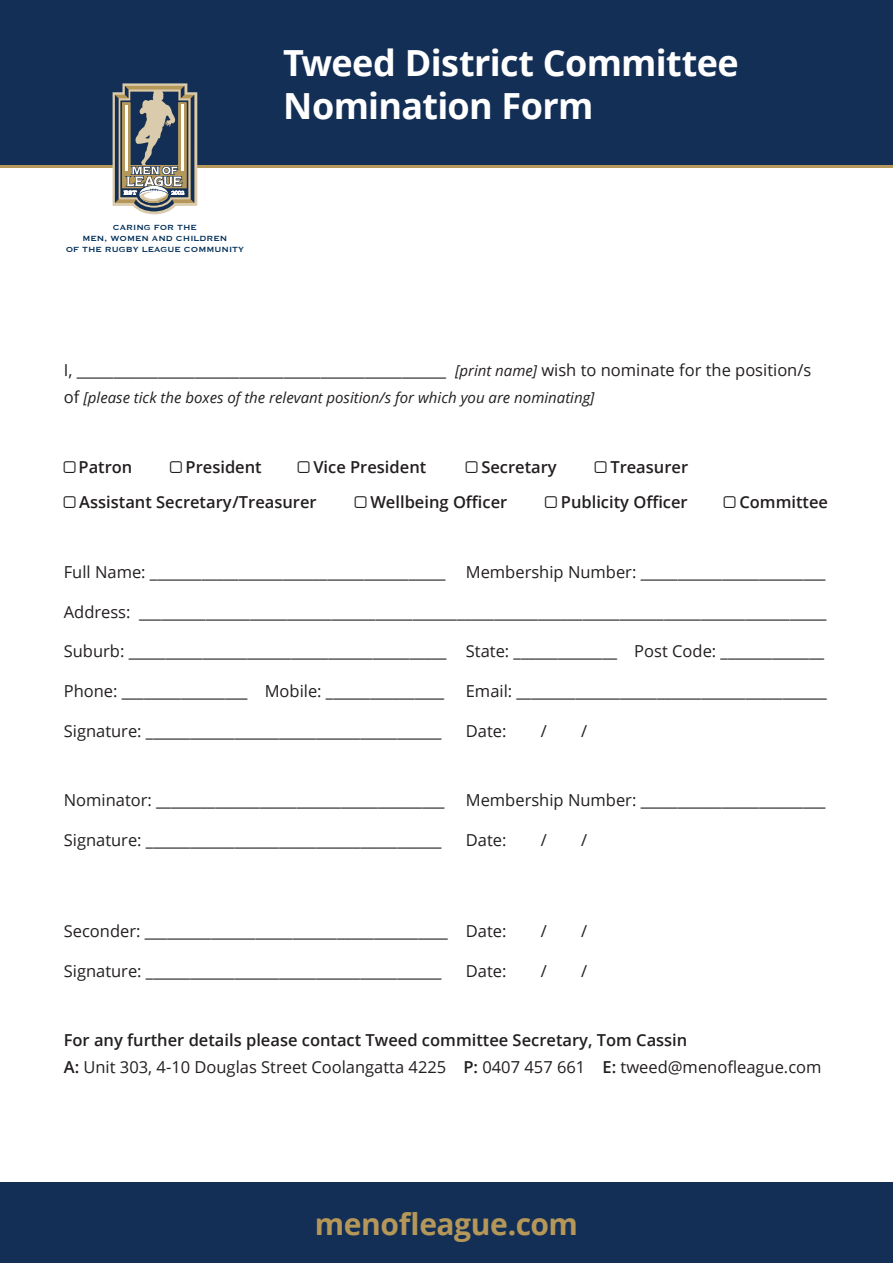
<style>
.page{position:relative;width:893px;height:1263px;background:#fff}
.page>*{position:absolute;margin:0;border:0;box-sizing:border-box;transform-origin:0 0}
.t1{font:700 36px/43.2px "Open Sans";letter-spacing:-.02em;color:#fff}
.t2{font:700 30px "Open Sans";letter-spacing:-.015em;color:#b59759}
.t3{font:16.5px "Open Sans";color:#231f20}
.t4{font:600 16.5px/27px "Open Sans";color:#231f20}
.t5{font:italic 15px "Open Sans";color:#231f20}
.t6{font:9.6px/11.2px "Copperplate";color:#002e57;text-align:center}
.s1{font-style:italic;font-size:15px}
.s2{font-style:normal;font-size:16.5px}
.s3{font-weight:400}
</style>
<div class="page">
<svg style="left:0;top:164px;width:893px;height:3px;background:#7f7457"></svg>
<div style="left:0;top:0;width:893px;height:164px;background:#142f55"></div>
<div style="left:0;top:1182px;width:893px;height:81px;background:#142f55"></div>
<svg style="left:113px;top:83px;width:84px;height:131px"></svg>
<h1 class="t1" style="left:283px;top:40px;width:457px">Tweed District Committee<br>Nomination Form</h1>
<p class="t6" style="left:66px;top:221px;width:180px">CARING FOR THE<br>MEN, WOMEN AND CHILDREN<br>OF THE RUGBY LEAGUE COMMUNITY</p>
<p class="t3" style="left:64px;top:359px;width:749px">I, __________________________________________________ <span class="s1">[print name]</span> wish to nominate for the position/s</p>
<p class="t5" style="left:64px;top:387px;width:532px"><span class="s2">of</span> [please tick the boxes of the relevant position/s for which you are nominating]</p>
<p class="t4" style="left:79px;top:453px;width:55px">Patron</p>
<p class="t4" style="left:186px;top:453px;width:78px">President</p>
<p class="t4" style="left:313px;top:453px;width:114px">Vice President</p>
<p class="t4" style="left:481px;top:453px;width:77px">Secretary</p>
<p class="t4" style="left:610px;top:453px;width:79px">Treasurer</p>
<p class="t4" style="left:79px;top:488px;width:239px">Assistant Secretary/Treasurer</p>
<p class="t4" style="left:370px;top:488px;width:138px">Wellbeing Officer</p>
<p class="t4" style="left:561px;top:488px;width:128px">Publicity Officer</p>
<p class="t4" style="left:739px;top:488px;width:90px">Committee</p>
<p class="t3" style="left:64px;top:560px;width:763px">Full Name: ________________________________________ Membership Number: _________________________</p>
<p class="t3" style="left:64px;top:600px;width:764px">Address: _____________________________________________________________________________________________</p>
<p class="t3" style="left:64px;top:640px;width:762px">Suburb: ___________________________________________ State: ______________ Post Code: ______________</p>
<p class="t3" style="left:64px;top:680px;width:382px">Phone: _________________ Mobile: ________________</p>
<p class="t3" style="left:466px;top:680px;width:363px">Email: __________________________________________</p>
<p class="t3" style="left:64px;top:719px;width:379px">Signature: ________________________________________</p>
<p class="t3" style="left:466px;top:719px;width:42px">Date:</p>
<p class="t3" style="left:541px;top:719px;width:8px">/</p>
<p class="t3" style="left:581px;top:719px;width:8px">/</p>
<p class="t3" style="left:64px;top:789px;width:382px">Nominator: _______________________________________</p>
<p class="t3" style="left:466px;top:789px;width:361px">Membership Number: _________________________</p>
<p class="t3" style="left:64px;top:829px;width:379px">Signature: ________________________________________</p>
<p class="t3" style="left:466px;top:829px;width:42px">Date:</p>
<p class="t3" style="left:541px;top:829px;width:8px">/</p>
<p class="t3" style="left:581px;top:829px;width:8px">/</p>
<p class="t3" style="left:64px;top:919px;width:444px">Seconder: _________________________________________ Date:</p>
<p class="t3" style="left:541px;top:919px;width:8px">/</p>
<p class="t3" style="left:581px;top:919px;width:8px">/</p>
<p class="t3" style="left:64px;top:959px;width:379px">Signature: ________________________________________</p>
<p class="t3" style="left:466px;top:959px;width:42px">Date:</p>
<p class="t3" style="left:541px;top:959px;width:8px">/</p>
<p class="t3" style="left:581px;top:959px;width:8px">/</p>
<p class="t4" style="left:64px;top:1026px;width:759px">For any further details please contact Tweed committee Secretary, Tom Cassin<br>A: <span class="s3">Unit 303, 4-10 Douglas Street Coolangatta 4225</span> P: <span class="s3">0407 457 661</span> E: <span class="s3">tweed@menofleague.com</span></p>
<h2 class="t2" style="left:315px;top:1203px;width:265px">menofleague.com</h2>
</div>
